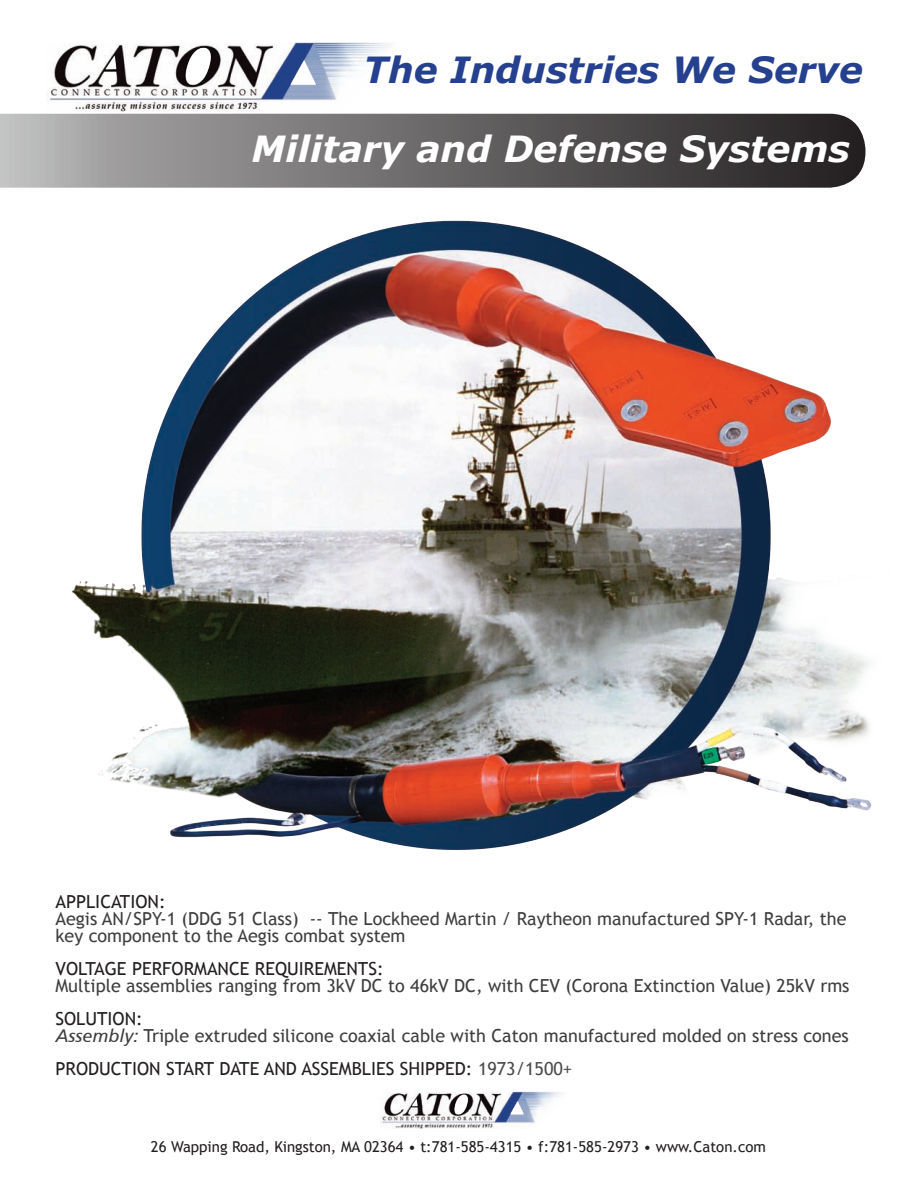
<style>
.page{position:relative;width:918px;height:1188px;background:#fff}
.page>*{position:absolute;margin:0;border:0;box-sizing:border-box;transform-origin:0 0}
.t1{font:italic 700 36px "Verdana";color:#fff}
.t2{font:italic 700 36px "Verdana";color:#25408f}
.Text_Description{font:18px/17.2px "Trebuchet MS";color:#3e3e3f}
.Text_Heading{font:18px "Trebuchet MS";color:#231f20}
.t3{font:15px "Trebuchet MS";color:#231f20}
.s1{font-family:"Frutiger SCIN Itv 1";font-style:italic}
.s2{color:#4b4c4d}
</style>
<div class="page">
<img style="left:48px;top:42px;width:344px;height:52px">
<svg style="left:0;top:114px;width:19px;height:74px"></svg>
<img style="left:381px;top:1091px;width:182px;height:38px">
<img style="left:19px;top:94px;width:852px;height:756px">
<p class="t2" style="left:364px;top:47px;width:501px">The Industries We Serve</p>
<p class="t1" style="left:251px;top:126px;width:600px">Military and Defense Systems</p>
<p class="Text_Heading" style="left:56px;top:891px;width:112px">APPLICATION:</p>
<p class="Text_Description" style="left:56px;top:910px;width:793px">Aegis AN/SPY-1 (DDG 51 Class) -- The Lockheed Martin / Raytheon manufactured SPY-1 Radar, the key component to the Aegis combat system</p>
<p class="Text_Heading" style="left:56px;top:958px;width:330px">VOLTAGE PERFORMANCE REQUIREMENTS:</p>
<p class="Text_Description" style="left:56px;top:977px;width:796px">Multiple assemblies ranging from 3kV DC to 46kV DC, with CEV (Corona Extinction Value) 25kV rms</p>
<p class="Text_Heading" style="left:56px;top:1008px;width:89px">SOLUTION:</p>
<p class="Text_Description" style="left:56px;top:1027px;width:795px"><span class="s1">Assembly:</span> Triple extruded silicone coaxial cable with Caton manufactured molded on stress cones</p>
<p class="Text_Heading" style="left:56px;top:1058px;width:518px">PRODUCTION START DATE AND ASSEMBLIES SHIPPED: <span class="s2">1973/1500+</span></p>
<p class="t3" style="left:151px;top:1138px;width:617px">26 Wapping Road, Kingston, MA 02364 • t:781-585-4315 • f:781-585-2973 • www.Caton.com</p>
</div>
